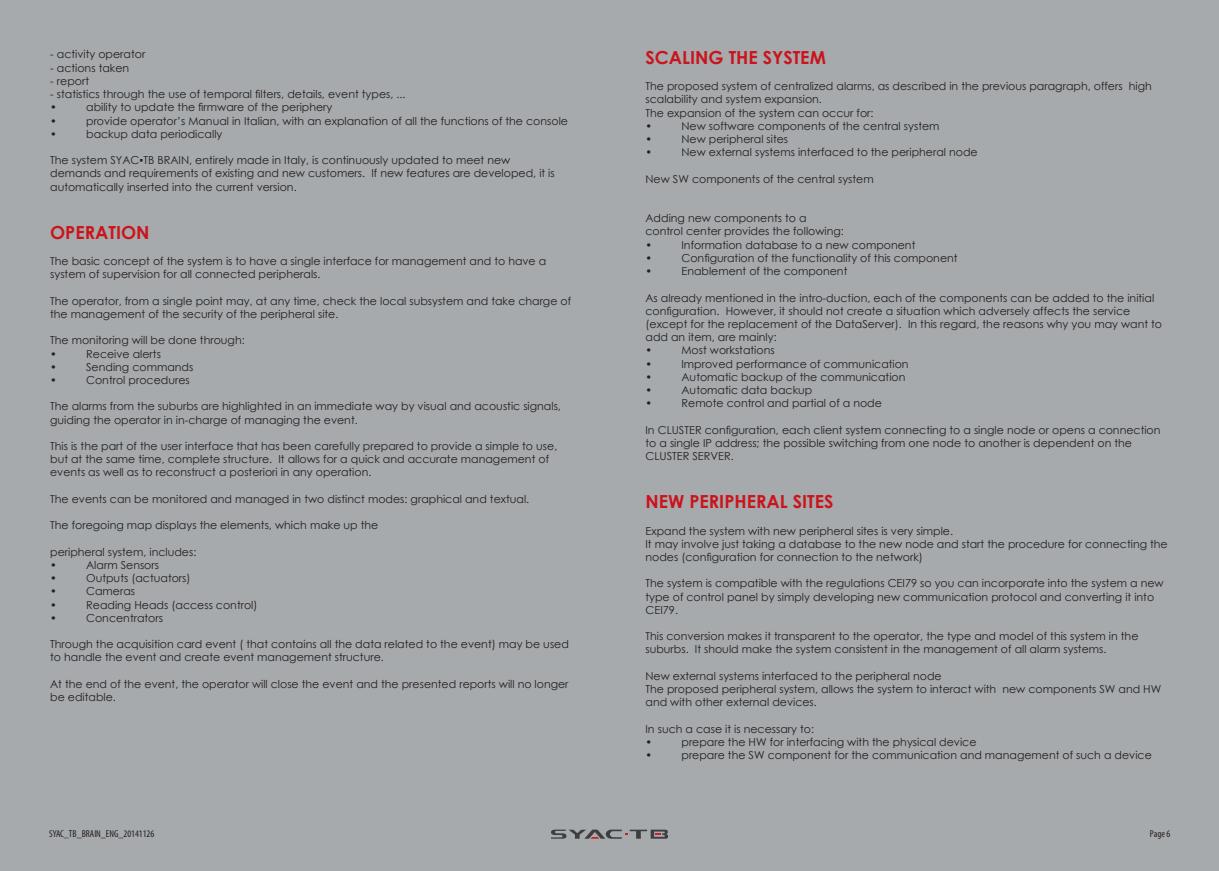
<style>
.page{position:relative;width:1219px;height:871px;background:#fff}
.page>*{position:absolute;margin:0;border:0;box-sizing:border-box;transform-origin:0 0}
.t1{font:700 18px "Century Gothic";color:#ca141c}
.t2{font:11px/13.2px "Century Gothic";color:#231f20}
.t3{font:condensed 10px "Myriad Pro";color:#231f20}
</style>
<div class="page">
<div style="left:0;top:0;width:1219px;height:870px;background:#a7aaac"></div>
<svg style="left:551px;top:829px;width:117px;height:9px"></svg>
<p class="t2" style="left:50px;top:48px;width:97px">- activity operator</p>
<p class="t2" style="left:50px;top:61px;width:81px">- actions taken</p>
<p class="t2" style="left:50px;top:74px;width:40px">- report</p>
<p class="t2" style="left:50px;top:87px;width:357px">- statistics through the use of temporal filters, details, event types, ...</p>
<p class="t2" style="left:50px;top:100px;width:8px">•</p>
<p class="t2" style="left:86px;top:100px;width:248px">ability to update the firmware of the periphery</p>
<p class="t2" style="left:50px;top:114px;width:8px">•</p>
<p class="t2" style="left:86px;top:114px;width:483px">provide operator’s Manual in Italian, with an explanation of all the functions of the console</p>
<p class="t2" style="left:50px;top:127px;width:8px">•</p>
<p class="t2" style="left:86px;top:127px;width:138px">backup data periodically</p>
<p class="t2" style="left:50px;top:153px;width:506px">The system SYAC▪TB BRAIN, entirely made in Italy, is continuously updated to meet new demands and requirements of existing and new customers. If new features are developed, it is automatically inserted into the current version.</p>
<p class="t1" style="left:50px;top:218px;width:101px">OPERATION</p>
<p class="t2" style="left:50px;top:254px;width:498px">The basic concept of the system is to have a single interface for management and to have a system of supervision for all connected peripherals.</p>
<p class="t2" style="left:50px;top:294px;width:523px">The operator, from a single point may, at any time, check the local subsystem and take charge of the management of the security of the peripheral site.</p>
<p class="t2" style="left:50px;top:333px;width:196px">The monitoring will be done through:</p>
<p class="t2" style="left:50px;top:346px;width:8px">•</p>
<p class="t2" style="left:86px;top:346px;width:76px">Receive alerts</p>
<p class="t2" style="left:50px;top:360px;width:8px">•</p>
<p class="t2" style="left:86px;top:360px;width:109px">Sending commands</p>
<p class="t2" style="left:50px;top:373px;width:8px">•</p>
<p class="t2" style="left:86px;top:373px;width:105px">Control procedures</p>
<p class="t2" style="left:50px;top:399px;width:512px">The alarms from the suburbs are highlighted in an immediate way by visual and acoustic signals, guiding the operator in in-charge of managing the event.</p>
<p class="t2" style="left:50px;top:439px;width:509px">This is the part of the user interface that has been carefully prepared to provide a simple to use, but at the same time, complete structure. It allows for a quick and accurate management of events as well as to reconstruct a posteriori in any operation.</p>
<p class="t2" style="left:50px;top:492px;width:481px">The events can be monitored and managed in two distinct modes: graphical and textual.</p>
<p class="t2" style="left:50px;top:518px;width:330px">The foregoing map displays the elements, which make up the</p>
<p class="t2" style="left:50px;top:544px;width:148px">peripheral system, includes:</p>
<p class="t2" style="left:50px;top:558px;width:8px">•</p>
<p class="t2" style="left:86px;top:558px;width:74px">Alarm Sensors</p>
<p class="t2" style="left:50px;top:571px;width:8px">•</p>
<p class="t2" style="left:86px;top:571px;width:106px">Outputs (actuators)</p>
<p class="t2" style="left:50px;top:584px;width:8px">•</p>
<p class="t2" style="left:86px;top:584px;width:51px">Cameras</p>
<p class="t2" style="left:50px;top:597px;width:8px">•</p>
<p class="t2" style="left:86px;top:597px;width:173px">Reading Heads (access control)</p>
<p class="t2" style="left:50px;top:610px;width:8px">•</p>
<p class="t2" style="left:86px;top:610px;width:78px">Concentrators</p>
<p class="t2" style="left:50px;top:637px;width:520px">Through the acquisition card event ( that contains all the data related to the event) may be used to handle the event and create event management structure.</p>
<p class="t2" style="left:50px;top:676px;width:520px">At the end of the event, the operator will close the event and the presented reports will no longer be editable.</p>
<p class="t1" style="left:645px;top:43px;width:182px">SCALING THE SYSTEM</p>
<p class="t2" style="left:645px;top:79px;width:508px">The proposed system of centralized alarms, as described in the previous paragraph, offers high scalability and system expansion.</p>
<p class="t2" style="left:645px;top:106px;width:230px">The expansion of the system can occur for:</p>
<p class="t2" style="left:645px;top:119px;width:8px">•</p>
<p class="t2" style="left:681px;top:119px;width:260px">New software components of the central system</p>
<p class="t2" style="left:645px;top:132px;width:8px">•</p>
<p class="t2" style="left:681px;top:132px;width:108px">New peripheral sites</p>
<p class="t2" style="left:645px;top:145px;width:8px">•</p>
<p class="t2" style="left:681px;top:145px;width:298px">New external systems interfaced to the peripheral node</p>
<p class="t2" style="left:645px;top:172px;width:230px">New SW components of the central system</p>
<p class="t2" style="left:645px;top:211px;width:163px">Adding new components to a</p>
<p class="t2" style="left:645px;top:225px;width:200px">control center provides the following:</p>
<p class="t2" style="left:645px;top:238px;width:8px">•</p>
<p class="t2" style="left:681px;top:238px;width:235px">Information database to a new component</p>
<p class="t2" style="left:645px;top:251px;width:8px">•</p>
<p class="t2" style="left:681px;top:251px;width:278px">Configuration of the functionality of this component</p>
<p class="t2" style="left:645px;top:264px;width:8px">•</p>
<p class="t2" style="left:681px;top:264px;width:167px">Enablement of the component</p>
<p class="t2" style="left:645px;top:291px;width:518px">As already mentioned in the intro-duction, each of the components can be added to the initial configuration. However, it should not create a situation which adversely affects the service (except for the replacement of the DataServer). In this regard, the reasons why you may want to add an item, are mainly:</p>
<p class="t2" style="left:645px;top:343px;width:8px">•</p>
<p class="t2" style="left:681px;top:343px;width:95px">Most workstations</p>
<p class="t2" style="left:645px;top:357px;width:8px">•</p>
<p class="t2" style="left:681px;top:357px;width:229px">Improved performance of communication</p>
<p class="t2" style="left:645px;top:370px;width:8px">•</p>
<p class="t2" style="left:681px;top:370px;width:225px">Automatic backup of the communication</p>
<p class="t2" style="left:645px;top:383px;width:8px">•</p>
<p class="t2" style="left:681px;top:383px;width:132px">Automatic data backup</p>
<p class="t2" style="left:645px;top:396px;width:8px">•</p>
<p class="t2" style="left:681px;top:396px;width:202px">Remote control and partial of a node</p>
<p class="t2" style="left:645px;top:423px;width:516px">In CLUSTER configuration, each client system connecting to a single node or opens a connection to a single IP address; the possible switching from one node to another is dependent on the<br>CLUSTER SERVER.</p>
<p class="t1" style="left:645px;top:487px;width:189px">NEW PERIPHERAL SITES</p>
<p class="t2" style="left:645px;top:523px;width:309px">Expand the system with new peripheral sites is very simple.</p>
<p class="t2" style="left:645px;top:537px;width:524px">It may involve just taking a database to the new node and start the procedure for connecting the nodes (configuration for connection to the network)</p>
<p class="t2" style="left:645px;top:576px;width:520px">The system is compatible with the regulations CEI79 so you can incorporate into the system a new type of control panel by simply developing new communication protocol and converting it into<br>CEI79.</p>
<p class="t2" style="left:645px;top:629px;width:494px">This conversion makes it transparent to the operator, the type and model of this system in the suburbs. It should make the system consistent in the management of all alarm systems.</p>
<p class="t2" style="left:645px;top:669px;width:298px">New external systems interfaced to the peripheral node</p>
<p class="t2" style="left:645px;top:682px;width:517px">The proposed peripheral system, allows the system to interact with new components SW and HW and with other external devices.</p>
<p class="t2" style="left:645px;top:721px;width:170px">In such a case it is necessary to:</p>
<p class="t2" style="left:645px;top:735px;width:8px">•</p>
<p class="t2" style="left:681px;top:735px;width:296px">prepare the HW for interfacing with the physical device</p>
<p class="t2" style="left:645px;top:748px;width:8px">•</p>
<p class="t2" style="left:681px;top:748px;width:472px">prepare the SW component for the communication and management of such a device</p>
<p class="t3" style="left:49px;top:827px;width:107px">SYAC_TB_BRAIN_ENG_20141126</p>
<p class="t3" style="left:1150px;top:827px;width:22px">Page 6</p>
</div>
